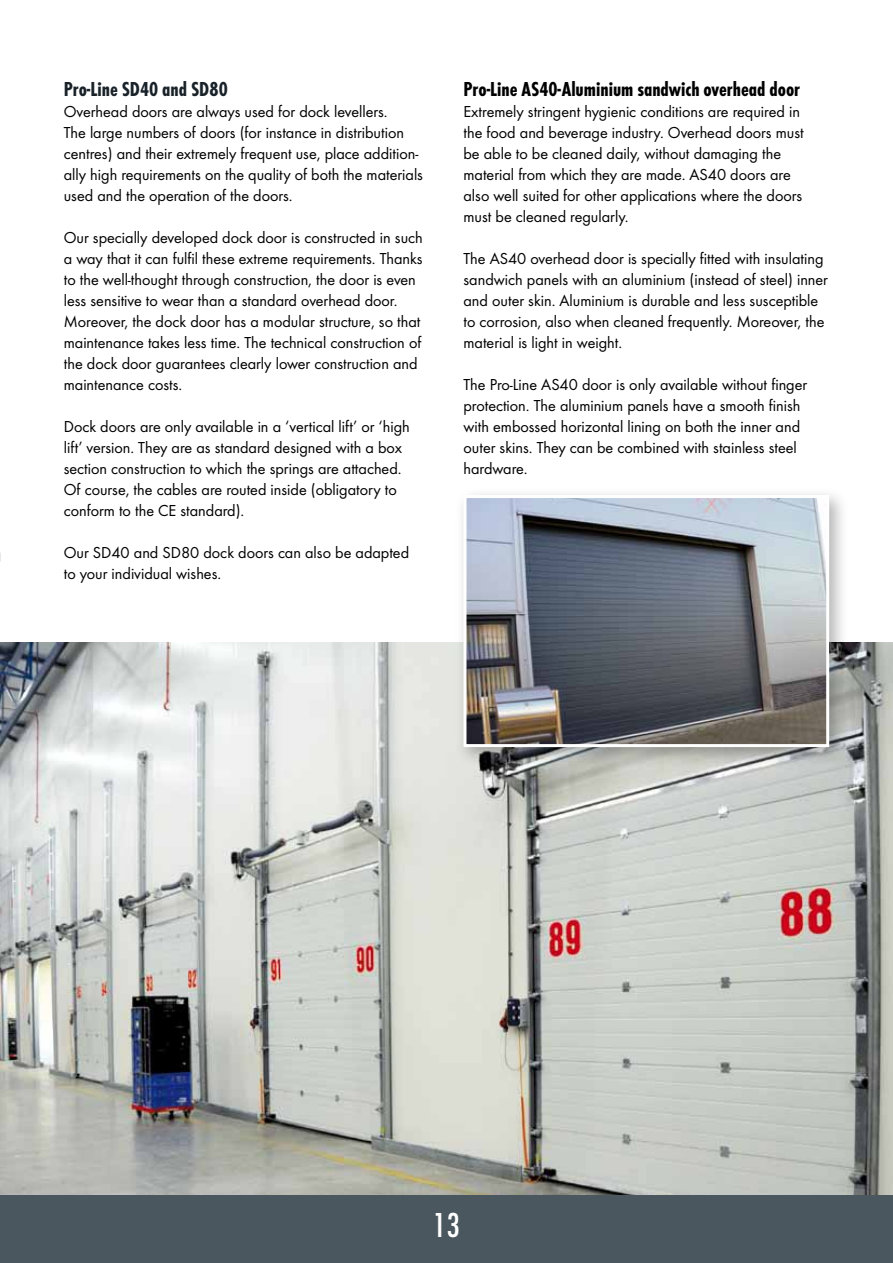
<style>
.page{position:relative;width:893px;height:1263px;background:#fff}
.page>*{position:absolute;margin:0;border:0;box-sizing:border-box;transform-origin:0 0}
.t1{font:500 36px "Futura Con";color:#fff}
.t2{font:700 21px "Futura Con";color:#000}
.t3{font:700 21px "Futura Con";color:#192228}
.t4{font:16.5px/21px "Futura Boo";color:#000}
</style>
<div class="page">
<img style="left:0;top:642px;width:893px;height:553px">
<div style="left:0;top:1195px;width:893px;height:68px;background:#4b575f"></div>
<div style="left:455px;top:487px;width:394px;height:280px;background:#000;opacity:.3"></div>
<img style="left:467px;top:499px;width:358px;height:244px">
<div style="left:463px;top:495px;width:366px;height:252px;border:3px solid #fff"></div>
<p class="t3" style="left:64px;top:77px;width:165px">Pro-Line SD40 and SD80</p>
<p class="t4" style="left:64px;top:101px;width:361px">Overhead doors are always used for dock levellers.<br>The large numbers of doors (for instance in distribution centres) and their extremely frequent use, place addition&shy;ally high requirements on the quality of both the materials used and the operation of the doors.</p>
<p class="t4" style="left:64px;top:227px;width:361px">Our specially developed dock door is constructed in such a way that it can fulfil these extreme requirements. Thanks to the well-thought through construction, the door is even less sensitive to wear than a standard overhead door.<br>Moreover, the dock door has a modular structure, so that maintenance takes less time. The technical construction of the dock door guarantees clearly lower construction and maintenance costs.</p>
<p class="t4" style="left:64px;top:416px;width:348px">Dock doors are only available in a ‘vertical lift’ or ‘high lift’ version. They are as standard designed with a box section construction to which the springs are attached.<br>Of course, the cables are routed inside (obligatory to conform to the CE standard).</p>
<p class="t4" style="left:64px;top:542px;width:347px">Our SD40 and SD80 dock doors can also be adapted to your individual wishes.</p>
<p class="t2" style="left:463px;top:77px;width:338px">Pro-Line AS40-Aluminium sandwich overhead door</p>
<p class="t4" style="left:463px;top:101px;width:342px">Extremely stringent hygienic conditions are required in the food and beverage industry. Overhead doors must be able to be cleaned daily, without damaging the material from which they are made. AS40 doors are also well suited for other applications where the doors must be cleaned regularly.</p>
<p class="t4" style="left:463px;top:248px;width:366px">The AS40 overhead door is specially fitted with insulating sandwich panels with an aluminium (instead of steel) inner and outer skin. Aluminium is durable and less susceptible to corrosion, also when cleaned frequently. Moreover, the material is light in weight.</p>
<p class="t4" style="left:463px;top:374px;width:345px">The Pro-Line AS40 door is only available without finger protection. The aluminium panels have a smooth finish with embossed horizontal lining on both the inner and outer skins. They can be combined with stainless steel hardware.</p>
<h1 class="t1" style="left:433px;top:1205px;width:29px">13</h1>
</div>
